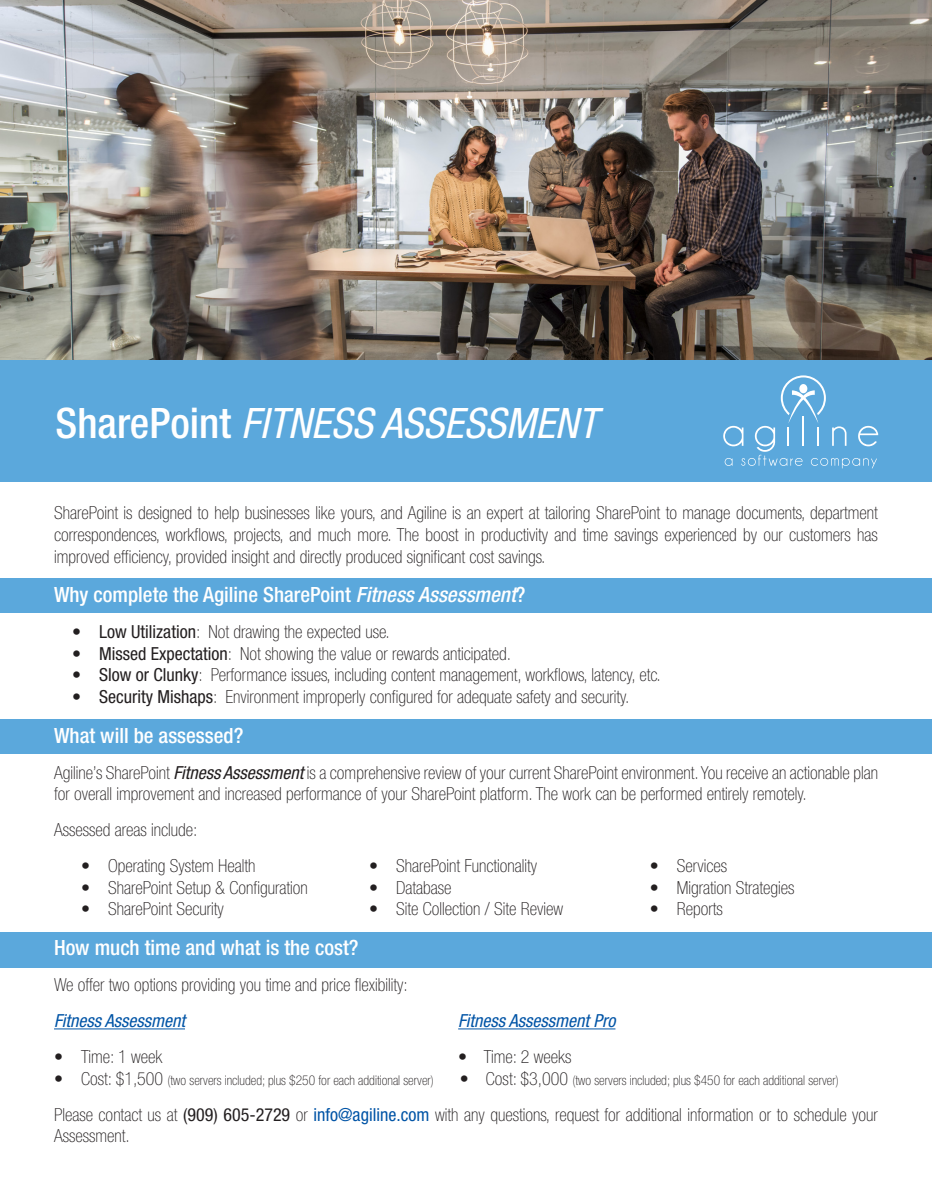
<style>
.page{position:relative;width:932px;height:1202px;background:#fff}
.page>*{position:absolute;margin:0;border:0;box-sizing:border-box;transform-origin:0 0}
.t1{font:italic condensed 42px "Helvetica Neue LT Std";color:#fff}
.t2{font:500 condensed 21px "Helvetica Neue LT Std";color:#fff}
.t3{font:100 condensed 18px/21.6px "Helvetica Neue LT Std";color:#231f20}
.t4{font:italic condensed 18px "Helvetica Neue LT Std";color:#0154a6}
.t5{font:100 condensed 13.5px "Helvetica Neue LT Std";color:#231f20}
.s1{font-weight:500;font-style:normal}
.s2{font-style:italic}
.s3{font-weight:400}
.s4{font-weight:400;font-style:italic}
.s5{font-size:18px}
.s6{font-weight:400;color:#0154a6}
</style>
<div class="page">
<div style="left:1px;top:932px;width:931px;height:35px;background:#5ba8dc"></div>
<div style="left:1px;top:719px;width:931px;height:34px;background:#5ba8dc"></div>
<div style="left:1px;top:578px;width:931px;height:34px;background:#5ba8dc"></div>
<div style="left:1px;top:359px;width:931px;height:123px;background:#5ba8dc"></div>
<img style="left:0;top:0;width:931px;height:359px">
<hr style="left:54px;top:1028px;width:131px;height:1px;background:#0154a6">
<hr style="left:458px;top:1028px;width:157px;height:1px;background:#0154a6">
<svg style="left:723px;top:375px;width:155px;height:93px"></svg>
<p class="t1" style="left:56px;top:398px;width:543px"><span class="s1">SharePoint</span> FITNESS ASSESSMENT</p>
<p class="t3" style="left:54px;top:502px;width:825px;text-align:justify">SharePoint is designed to help businesses like yours, and Agiline is an expert at tailoring SharePoint to manage documents, department correspondences, workflows, projects, and much more. The boost in productivity and time savings experienced by our customers has improved efficiency, provided insight and directly produced significant cost savings.</p>
<p class="t2" style="left:54px;top:582px;width:473px">Why complete the Agiline SharePoint <span class="s2">Fitness Assessment</span>?</p>
<p class="t3" style="left:72px;top:621px;width:319px"><span class="s3">• Low Utilization</span>: Not drawing the expected use.</p>
<p class="t3" style="left:72px;top:642px;width:440px"><span class="s3">• Missed Expectation</span>: Not showing the value or rewards anticipated.</p>
<p class="t3" style="left:72px;top:664px;width:590px"><span class="s3">• Slow or Clunky</span>: Performance issues, including content management, workflows, latency, etc.</p>
<p class="t3" style="left:72px;top:685px;width:559px"><span class="s3">• Security Mishaps</span>: Environment improperly configured for adequate safety and security.</p>
<p class="t2" style="left:54px;top:722px;width:191px">What will be assessed?</p>
<p class="t3" style="left:54px;top:761px;width:825px">Agiline’s SharePoint <span class="s4">Fitness Assessment</span> is a comprehensive review of your current SharePoint environment. You receive an actionable plan for overall improvement and increased performance of your SharePoint platform. The work can be performed entirely remotely.</p>
<p class="t3" style="left:54px;top:819px;width:145px">Assessed areas include:</p>
<p class="t3" style="left:81px;top:855px;width:176px">• Operating System Health</p>
<p class="t3" style="left:81px;top:876px;width:228px">• SharePoint Setup &amp; Configuration</p>
<p class="t3" style="left:81px;top:898px;width:144px">• SharePoint Security</p>
<p class="t2" style="left:54px;top:935px;width:306px">How much time and what is the cost?</p>
<p class="t3" style="left:54px;top:973px;width:355px">We offer two options providing you time and price flexibility:</p>
<p class="t4" style="left:54px;top:1010px;width:132px">Fitness Assessment</p>
<p class="t4" style="left:458px;top:1010px;width:159px">Fitness Assessment Pro</p>
<p class="t3" style="left:54px;top:1045px;width:110px">• Time: 1 week</p>
<p class="t3" style="left:458px;top:1045px;width:115px">• Time: 2 weeks</p>
<p class="t5" style="left:54px;top:1072px;width:381px"><span class="s5">• Cost: $1,500</span> (two servers included; plus $250 for each additional server)</p>
<p class="t5" style="left:459px;top:1072px;width:380px"><span class="s5">• Cost: $3,000</span> (two servers included; plus $450 for each additional server)</p>
<p class="t3" style="left:54px;top:1103px;width:825px">Please contact us at <span class="s3">(909) 605-2729</span> or <span class="s6">info@agiline.com</span> with any questions, request for additional information or to schedule your<br>Assessment.</p>
<p class="t3" style="left:369px;top:855px;width:169px">• SharePoint Functionality</p>
<p class="t3" style="left:369px;top:876px;width:84px">• Database</p>
<p class="t3" style="left:369px;top:898px;width:195px">• Site Collection / Site Review</p>
<p class="t3" style="left:650px;top:855px;width:79px">• Services</p>
<p class="t3" style="left:650px;top:876px;width:146px">• Migration Strategies</p>
<p class="t3" style="left:650px;top:898px;width:75px">• Reports</p>
</div>
